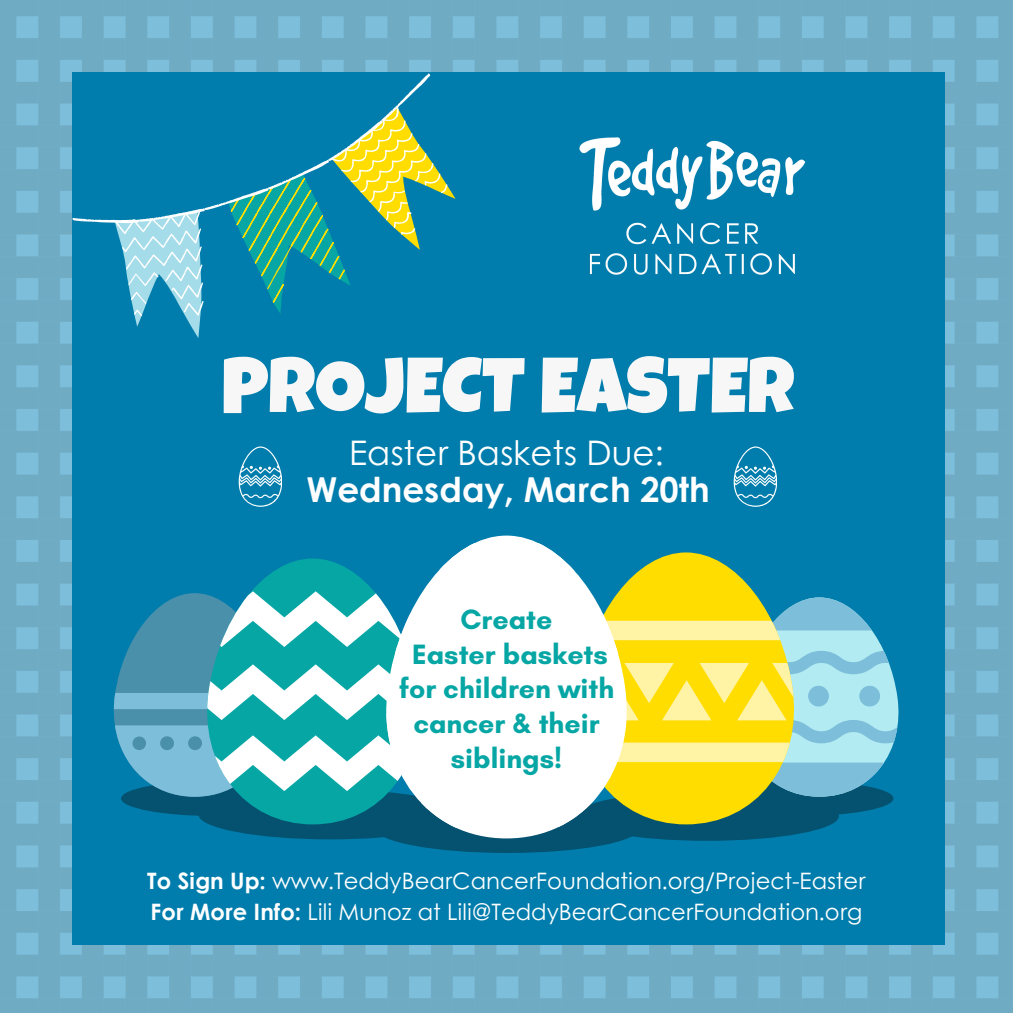
<style>
.page{position:relative;width:1013px;height:1013px;background:#fff}
.page>*{position:absolute;margin:0;border:0;box-sizing:border-box;transform-origin:0 0}
.t1{font:78px "Luckiest Guy";color:#f7f7f7}
.t2{font:700 34.38px "Century Gothic";color:#fff}
.t3{font:33.88px "Century Gothic";color:#fff}
.t4{font:700 28.5px/34.8px "Glacial Indifference";color:#06a6a5;text-align:center}
.t5{font:22.62px "Century Gothic";color:#fff}
.s1{font-weight:700}
</style>
<div class="page">
<img style="left:0;top:0;width:1012px;height:1012px">
<div style="left:72px;top:72px;width:872px;height:872px;background:#007dac"></div>
<svg style="left:125px;top:184px;width:331px;height:154px"></svg>
<svg style="left:72px;top:73px;width:375px;height:190px"></svg>
<div style="left:198px;top:789px;width:264px;height:50px;background:#045270;border-radius:50%"></div>
<div style="left:707px;top:781px;width:186px;height:35px;background:#045270;border-radius:50%"></div>
<div style="left:121px;top:781px;width:186px;height:35px;background:#045270;border-radius:50%"></div>
<svg style="left:113px;top:593px;width:85px;height:203px"></svg>
<svg style="left:198px;top:558px;width:178px;height:266px"></svg>
<svg style="left:207px;top:591px;width:169px;height:200px;fill:#06a6a6"></svg>
<div style="left:575px;top:791px;width:263px;height:49px;background:#045270;border-radius:50%"></div>
<svg style="left:636px;top:552px;width:123px;height:272px;fill:#fd0"></svg>
<svg style="left:636px;top:597px;width:263px;height:199px"></svg>
<svg style="left:733px;top:446px;width:43px;height:60px"></svg>
<div style="left:375px;top:803px;width:264px;height:50px;background:#045270;border-radius:50%"></div>
<svg style="left:376px;top:535px;width:260px;height:303px"></svg>
<svg style="left:386px;top:543px;width:240px;height:284px;fill:#fff"></svg>
<svg style="left:239px;top:446px;width:43px;height:60px"></svg>
<img style="left:579px;top:137px;width:227px;height:138px">
<p class="t1" style="left:222px;top:358px;width:574px">PROJECT EASTER</p>
<h3 class="t3" style="left:349px;top:427px;width:316px">Easter Baskets Due:</h3>
<p class="t2" style="left:306px;top:463px;width:405px">Wednesday, March 20th</p>
<h1 class="t4" style="left:398px;top:601px;width:217px">Create<br>Easter baskets for children with cancer &amp; their siblings!</h1>
<p class="t5" style="left:147px;top:863px;width:720px"><span class="s1">To Sign Up:</span> www.TeddyBearCancerFoundation.org/Project-Easter</p>
<p class="t5" style="left:151px;top:894px;width:713px"><span class="s1">For More Info:</span> Lili Munoz at Lili@TeddyBearCancerFoundation.org</p>
</div>
